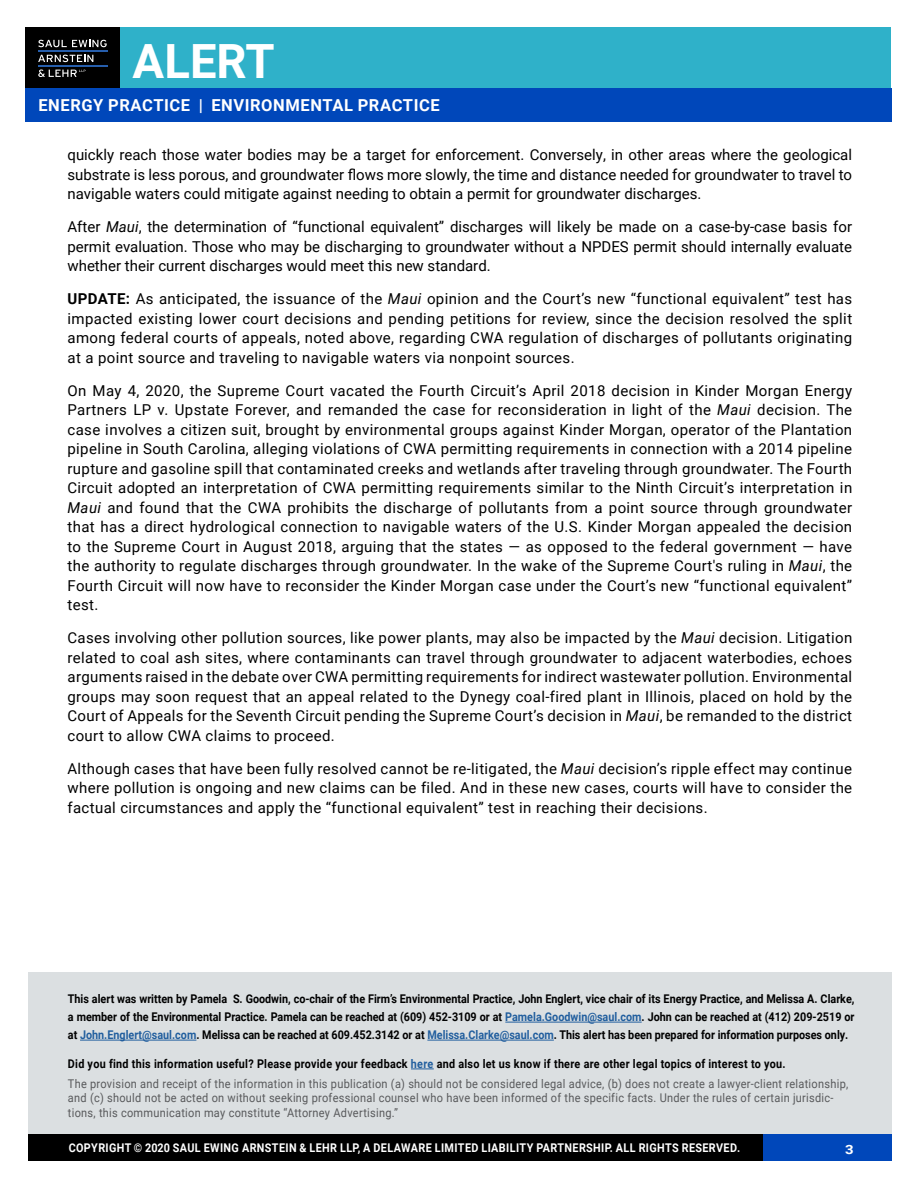
<style>
.page{position:relative;width:918px;height:1188px;background:#fff}
.page>*{position:absolute;margin:0;border:0;box-sizing:border-box;transform-origin:0 0}
.t1{font:700 47.25px "Roboto";color:#fff}
.t2{font:700 16.5px "Roboto";letter-spacing:.035em;color:#fff}
.t3{font:15px/19.5px "Roboto";letter-spacing:.025em;color:#000;text-align:justify}
.t4{font:700 12.75px "Roboto";color:#fff;scale:1.17 1}
.t5{font:12px/19.8px "Roboto";letter-spacing:.025em;color:#58595b;scale:.92 1}
.t6{font:700 12px/18px "Roboto";color:#000;text-align:justify;scale:.9 1}
.t7{font:700 12px "Roboto";letter-spacing:.035em;color:#fff;scale:.9 1}
.s1{font-style:italic}
.s2{font-weight:700}
.s3{color:#215e9e}
.s4{font-weight:700;color:#000}
.s5{font-weight:700;color:#215e9e}
</style>
<div class="page">
<div style="left:120px;top:27px;width:771px;height:95px;background:#2fb1c9"></div>
<div style="left:25px;top:88px;width:866px;height:34px;background:#0047ba"></div>
<div style="left:25px;top:27px;width:95px;height:61px;background:#000"></div>
<svg style="left:38px;top:40px;width:69px;height:7px"></svg>
<svg style="left:38px;top:55px;width:55px;height:7px"></svg>
<svg style="left:38px;top:69px;width:48px;height:8px"></svg>
<hr style="left:38px;top:50px;width:69px;height:2px;background:#265eac">
<hr style="left:38px;top:65px;width:69px;height:2px;background:#265eac">
<div style="left:28px;top:972px;width:863px;height:189px;background:#dbdfe1"></div>
<hr style="left:505px;top:1022px;width:137px;height:1px;background:#215e9e">
<hr style="left:80px;top:1040px;width:116px;height:1px;background:#215e9e">
<hr style="left:427px;top:1040px;width:127px;height:1px;background:#215e9e">
<svg style="left:411px;top:1069px;width:23px;height:1px"></svg>
<div style="left:28px;top:1135px;width:735px;height:26px;background:#000"></div>
<div style="left:763px;top:1135px;width:128px;height:26px;background:#0047ba"></div>
<h1 class="t1" style="left:133px;top:28px;width:144px">ALERT</h1>
<p class="t2" style="left:38px;top:93px;width:403px">ENERGY PRACTICE | ENVIRONMENTAL PRACTICE</p>
<p class="t3" style="left:68px;top:145px;width:786px">quickly reach those water bodies may be a target for enforcement. Conversely, in other areas where the geological substrate is less porous, and groundwater flows more slowly, the time and distance needed for groundwater to travel to navigable waters could mitigate against needing to obtain a permit for groundwater discharges.</p>
<p class="t3" style="left:68px;top:217px;width:786px">After <span class="s1">Maui</span>, the determination of “functional equivalent” discharges will likely be made on a case-by-case basis for permit evaluation. Those who may be discharging to groundwater without a NPDES permit should internally evaluate whether their current discharges would meet this new standard.</p>
<p class="t3" style="left:68px;top:289px;width:786px"><span class="s2">UPDATE:</span> As anticipated, the issuance of the <span class="s1">Maui</span> opinion and the Court’s new “functional equivalent” test has impacted existing lower court decisions and pending petitions for review, since the decision resolved the split among federal courts of appeals, noted above, regarding CWA regulation of discharges of pollutants originating at a point source and traveling to navigable waters via nonpoint sources.</p>
<p class="t3" style="left:68px;top:380px;width:786px">On May 4, 2020, the Supreme Court vacated the Fourth Circuit’s April 2018 decision in Kinder Morgan Energy Partners LP v. Upstate Forever, and remanded the case for reconsideration in light of the <span class="s1">Maui</span> decision. The case involves a citizen suit, brought by environmental groups against Kinder Morgan, operator of the Plantation pipeline in South Carolina, alleging violations of CWA permitting requirements in connection with a 2014 pipeline rupture and gasoline spill that contaminated creeks and wetlands after traveling through groundwater. The Fourth Circuit adopted an interpretation of CWA permitting requirements similar to the Ninth Circuit’s interpretation in <span class="s1">Maui</span> and found that the CWA prohibits the discharge of pollutants from a point source through groundwater that has a direct hydrological connection to navigable waters of the U.S. Kinder Morgan appealed the decision to the Supreme Court in August 2018, arguing that the states — as opposed to the federal government — have the authority to regulate discharges through groundwater. In the wake of the Supreme Court's ruling in <span class="s1">Maui</span>, the Fourth Circuit will now have to reconsider the Kinder Morgan case under the Court’s new “functional equivalent” test.</p>
<p class="t3" style="left:68px;top:628px;width:786px">Cases involving other pollution sources, like power plants, may also be impacted by the <span class="s1">Maui</span> decision. Litigation related to coal ash sites, where contaminants can travel through groundwater to adjacent waterbodies, echoes arguments raised in the debate over CWA permitting requirements for indirect wastewater pollution. Environmental groups may soon request that an appeal related to the Dynegy coal-fired plant in Illinois, placed on hold by the Court of Appeals for the Seventh Circuit pending the Supreme Court’s decision in <span class="s1">Maui</span>, be remanded to the district court to allow CWA claims to proceed.</p>
<p class="t3" style="left:68px;top:758px;width:786px">Although cases that have been fully resolved cannot be re-litigated, the <span class="s1">Maui</span> decision’s ripple effect may continue where pollution is ongoing and new claims can be filed. And in these new cases, courts will have to consider the factual circumstances and apply the “functional equivalent” test in reaching their decisions.</p>
<p class="t6" style="left:68px;top:990px;width:876px">This alert was written by Pamela S. Goodwin, co-chair of the Firm’s Environmental Practice, John Englert, vice chair of its Energy Practice, and Melissa A. Clarke, a member of the Environmental Practice. Pamela can be reached at (609) 452-3109 or at <span class="s3">Pamela.Goodwin@saul.com</span>. John can be reached at (412) 209-2519 or at <span class="s3">John.Englert@saul.com</span>. Melissa can be reached at 609.452.3142 or at <span class="s3">Melissa.Clarke@saul.com</span>. This alert has been prepared for information purposes only.</p>
<p class="t5" style="left:68px;top:1053px;width:850px"><span class="s4">Did you find this information useful? Please provide your feedback</span> <span class="s5">here</span> <span class="s4">and also let us know if there are other legal topics of interest to you.<br></span>The provision and receipt of the information in this publication (a) should not be considered legal advice, (b) does not create a lawyer-client relationship,</p>
<p class="t5" style="left:68px;top:1090px;width:834px;line-height:14.4px">and (c) should not be acted on without seeking professional counsel who have been informed of the specific facts. Under the rules of certain jurisdic&shy;tions, this communication may constitute “Attorney Advertising.”</p>
<p class="t7" style="left:69px;top:1139px;width:748px">COPYRIGHT © 2020 SAUL EWING ARNSTEIN &amp; LEHR LLP, A DELAWARE LIMITED LIABILITY PARTNERSHIP. ALL RIGHTS RESERVED.</p>
<p class="t4" style="left:845px;top:1140px;width:9px">3</p>
</div>
